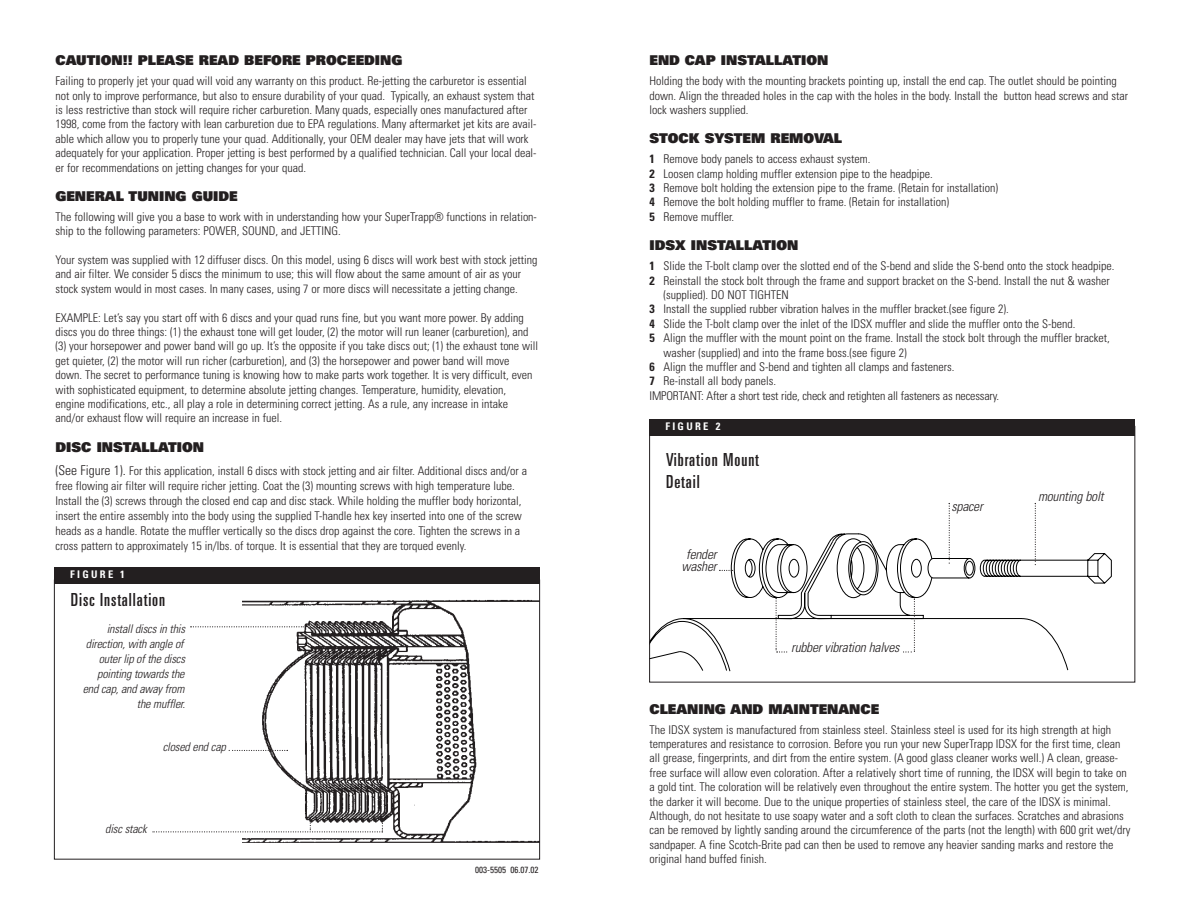
<style>
.page{position:relative;width:1188px;height:918px;background:#fff}
.page>*{position:absolute;margin:0;border:0;box-sizing:border-box;transform-origin:0 0}
.t1{font:ultra-condensed 18px/21.6px "Univers";letter-spacing:.05em;color:#231f20}
.t2{font:900 13.5px "Univers";color:#231f20}
.t3{font:italic 300 condensed 13.5px/12px "Univers";letter-spacing:-.015em;color:#231f20;text-align:center}
.t4{font:300 condensed 12px/14.4px "Univers";color:#231f20}
.t5{font:italic 300 condensed 12px/15px "Univers";letter-spacing:-.015em;color:#231f20;text-align:right}
.t6{font:700 condensed 10.5px "Univers";letter-spacing:.22em;color:#fff}
.t7{font:condensed 9px "Univers";color:#231f20}
.s1{font-size:13.5px}
.s2{font-weight:700}
</style>
<div class="page">
<img style="left:190px;top:599px;width:348px;height:244px">
<div style="left:54px;top:567px;width:486px;height:16px;background:#231f20"></div>
<svg style="left:190px;top:626px;width:114px;height:1px"></svg>
<div style="left:125px;top:595px;width:117px;height:15px;background:#fff"></div>
<div style="left:125px;top:830px;width:117px;height:16px;background:#fff"></div>
<svg style="left:229px;top:750px;width:59px;height:1px"></svg>
<svg style="left:152px;top:817px;width:231px;height:15px"></svg>
<svg style="left:651px;top:534px;width:461px;height:138px"></svg>
<svg style="left:651px;top:651px;width:29px;height:13px"></svg>
<div style="left:649px;top:419px;width:486px;height:16px;background:#231f20"></div>
<svg style="left:719px;top:503px;width:257px;height:150px"></svg>
<svg style="left:1035px;top:503px;width:1px;height:62px"></svg>
<div style="left:788px;top:641px;width:115px;height:19px;background:#fff"></div>
<p class="t2" style="left:56px;top:55px;width:348px">CAUTION!! PLEASE READ BEFORE PROCEEDING</p>
<p class="t4" style="left:56px;top:75px;width:483px">Failing to properly jet your quad will void any warranty on this product. Re-jetting the carburetor is essential not only to improve performance, but also to ensure durability of your quad. Typically, an exhaust system that is less restrictive than stock will require richer carburetion. Many quads, especially ones manufactured after 1998, come from the factory with lean carburetion due to EPA regulations. Many aftermarket jet kits are avail&shy;able which allow you to properly tune your quad. Additionally, your OEM dealer may have jets that will work adequately for your application. Proper jetting is best performed by a qualified technician. Call your local deal&shy;er for recommendations on jetting changes for your quad.</p>
<p class="t2" style="left:56px;top:191px;width:184px">GENERAL TUNING GUIDE</p>
<p class="t4" style="left:56px;top:211px;width:483px">The following will give you a base to work with in understanding how your SuperTrapp® functions in relation&shy;ship to the following parameters: POWER, SOUND, and JETTING.</p>
<p class="t4" style="left:56px;top:254px;width:484px">Your system was supplied with 12 diffuser discs. On this model, using 6 discs will work best with stock jetting and air filter. We consider 5 discs the minimum to use; this will flow about the same amount of air as your stock system would in most cases. In many cases, using 7 or more discs will necessitate a jetting change.</p>
<p class="t4" style="left:56px;top:311px;width:484px">EXAMPLE: Let’s say you start off with 6 discs and your quad runs fine, but you want more power. By adding discs you do three things: (1) the exhaust tone will get louder, (2) the motor will run leaner (carburetion), and (3) your horsepower and power band will go up. It’s the opposite if you take discs out; (1) the exhaust tone will get quieter, (2) the motor will run richer (carburetion), and (3) the horsepower and power band will move down. The secret to performance tuning is knowing how to make parts work together. It is very difficult, even with sophisticated equipment, to determine absolute jetting changes. Temperature, humidity, elevation, engine modifications, etc., all play a role in determining correct jetting. As a rule, any increase in intake and/or exhaust flow will require an increase in fuel.</p>
<p class="t2" style="left:56px;top:442px;width:150px">DISC INSTALLATION</p>
<p class="t4" style="left:56px;top:465px;width:473px;line-height:15px"><span class="s1">(See Figure 1).</span> For this application, install 6 discs with stock jetting and air filter. Additional discs and/or a free flowing air filter will require richer jetting. Coat the (3) mounting screws with high temperature lube.<br>Install the (3) screws through the closed end cap and disc stack. While holding the muffler body horizontal, insert the entire assembly into the body using the supplied T-handle hex key inserted into one of the screw heads as a handle. Rotate the muffler vertically so the discs drop against the core. Tighten the screws in a cross pattern to approximately 15 in/lbs. of torque. It is essential that they are torqued evenly.</p>
<p class="t6" style="left:70px;top:571px;width:56px">FIGURE 1</p>
<h1 class="t1" style="left:71px;top:590px;width:96px">Disc Installation</h1>
<p class="t5" style="left:83px;top:623px;width:104px">install discs in this direction, with angle of outer lip of the discs pointing towards the end cap, and away from the muffler.</p>
<p class="t5" style="left:163px;top:741px;width:65px">closed end cap</p>
<p class="t5" style="left:105px;top:822px;width:43px">disc stack</p>
<p class="t7" style="left:475px;top:867px;width:65px">003-5505 06.07.02</p>
<p class="t2" style="left:649px;top:55px;width:180px">END CAP INSTALLATION</p>
<p class="t4" style="left:649px;top:75px;width:480px">Holding the body with the mounting brackets pointing up, install the end cap. The outlet should be pointing down. Align the threaded holes in the cap with the holes in the body. Install the button head screws and star lock washers supplied.</p>
<p class="t2" style="left:649px;top:134px;width:194px">STOCK SYSTEM REMOVAL</p>
<p class="t4" style="left:649px;top:153px;width:350px"><span class="s2">1</span> Remove body panels to access exhaust system.<br><span class="s2">2</span> Loosen clamp holding muffler extension pipe to the headpipe.<br><span class="s2">3</span> Remove bolt holding the extension pipe to the frame. (Retain for installation)<br><span class="s2">4</span> Remove the bolt holding muffler to frame. (Retain for installation)<br><span class="s2">5</span> Remove muffler.</p>
<p class="t2" style="left:649px;top:240px;width:150px">IDSX INSTALLATION</p>
<p class="t4" style="left:649px;top:260px;width:466px"><span class="s2">1</span> Slide the T-bolt clamp over the slotted end of the S-bend and slide the S-bend onto the stock headpipe.</p>
<p class="t4" style="left:649px;top:274px;width:462px"><span class="s2">2</span> Reinstall the stock bolt through the frame and support bracket on the S-bend. Install the nut &amp; washer</p>
<p class="t4" style="left:664px;top:289px;width:127px">(supplied). DO NOT TIGHTEN</p>
<p class="t4" style="left:649px;top:303px;width:361px"><span class="s2">3</span> Install the supplied rubber vibration halves in the muffler bracket.(see figure 2).</p>
<p class="t4" style="left:649px;top:317px;width:428px"><span class="s2">4</span> Slide the T-bolt clamp over the inlet of the IDSX muffler and slide the muffler onto the S-bend.</p>
<p class="t4" style="left:649px;top:332px;width:462px"><span class="s2">5</span> Align the muffler with the mount point on the frame. Install the stock bolt through the muffler bracket,</p>
<p class="t4" style="left:664px;top:346px;width:245px">washer (supplied) and into the frame boss.(see figure 2)</p>
<p class="t4" style="left:649px;top:361px;width:307px"><span class="s2">6</span> Align the muffler and S-bend and tighten all clamps and fasteners.</p>
<p class="t4" style="left:649px;top:375px;width:128px"><span class="s2">7</span> Re-install all body panels.</p>
<p class="t4" style="left:649px;top:389px;width:351px">IMPORTANT: After a short test ride, check and retighten all fasteners as necessary.</p>
<p class="t6" style="left:665px;top:423px;width:57px">FIGURE 2</p>
<h1 class="t1" style="left:666px;top:451px;width:94px">Vibration Mount<br>Detail</h1>
<p class="t3" style="left:682px;top:550px;width:37px">fender washer</p>
<p class="t3" style="left:791px;top:643px;width:110px">rubber vibration halves</p>
<p class="t3" style="left:951px;top:501px;width:33px">spacer</p>
<p class="t3" style="left:1038px;top:492px;width:67px">mounting bolt</p>
<p class="t2" style="left:649px;top:704px;width:231px">CLEANING AND MAINTENANCE</p>
<p class="t4" style="left:649px;top:723px;width:483px">The IDSX system is manufactured from stainless steel. Stainless steel is used for its high strength at high temperatures and resistance to corrosion. Before you run your new SuperTrapp IDSX for the first time, clean all grease, fingerprints, and dirt from the entire system. (A good glass cleaner works well.) A clean, grease&shy;free surface will allow even coloration. After a relatively short time of running, the IDSX will begin to take on a gold tint. The coloration will be relatively even throughout the entire system. The hotter you get the system, the darker it will become. Due to the unique properties of stainless steel, the care of the IDSX is minimal.<br>Although, do not hesitate to use soapy water and a soft cloth to clean the surfaces. Scratches and abrasions can be removed by lightly sanding around the circumference of the parts (not the length) with 600 grit wet/dry sandpaper. A fine Scotch-Brite pad can then be used to remove any heavier sanding marks and restore the original hand buffed finish.</p>
</div>
